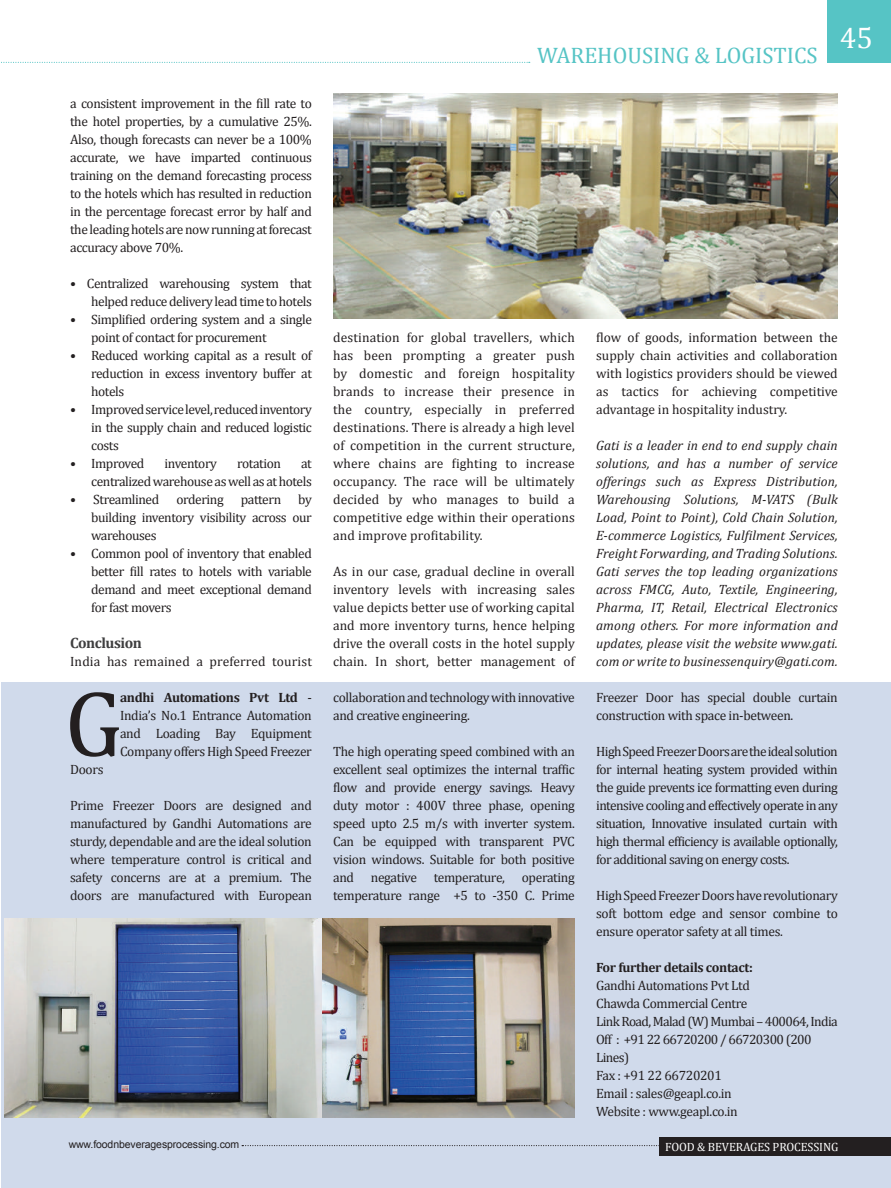
<style>
.page{position:relative;width:891px;height:1188px;background:#fff}
.page>*{position:absolute;margin:0;border:0;box-sizing:border-box;transform-origin:0 0}
.t1{font:94.5px "Cambria";color:#231f20}
.t2{font:30px "Cambria";color:#fff}
.t3{font:22.5px "Cambria";color:#56c4c5}
.t4{font:700 15px "Cambria";letter-spacing:-.03em;color:#3e3e3f}
.t5{font:13.5px/18px "Cambria";letter-spacing:-.03em;color:#231f20;text-align:justify}
.t6{font:italic 13.5px/18px "Cambria";letter-spacing:.005em;color:#231f20;text-align:justify}
.t7{font:13.5px "Cambria";letter-spacing:.01em;color:#231f20}
.t8{font:700 13.5px "Cambria";letter-spacing:-.025em;color:#231f20}
.t9{font:12px "Cambria";letter-spacing:-.01em;color:#fff}
.t10{font:10.5px "Arial";letter-spacing:-.01em;color:#231f20}
.s1{font-weight:700}
</style>
<div class="page">
<svg style="left:1px;top:62px;width:529px;height:1px"></svg>
<div style="left:1px;top:682px;width:890px;height:506px;background:#d0daeb"></div>
<img style="left:4px;top:918px;width:571px;height:200px">
<div style="left:827px;top:0;width:64px;height:63px;background:#56c4c5"></div>
<img style="left:333px;top:93px;width:505px;height:226px">
<svg style="left:242px;top:1145px;width:417px;height:1px"></svg>
<div style="left:659px;top:1137px;width:232px;height:19px;background:#231f20"></div>
<p class="t5" style="left:70px;top:94px;width:243px">a consistent improvement in the fill rate to the hotel properties, by a cumulative 25%.<br>Also, though forecasts can never be a 100% accurate, we have imparted continuous training on the demand forecasting process to the hotels which has resulted in reduction in the percentage forecast error by half and the leading hotels are now running at forecast accuracy above 70%.</p>
<p class="t5" style="left:70px;top:274px;width:243px;text-align:right">• Centralized warehousing system that helped reduce delivery lead time to hotels</p>
<p class="t5" style="left:91px;top:310px;width:222px;text-indent:-21px">• Simplified ordering system and a single point of contact for procurement</p>
<p class="t5" style="left:91px;top:346px;width:222px;text-indent:-21px">• Reduced working capital as a result of reduction in excess inventory buffer at hotels</p>
<p class="t5" style="left:91px;top:400px;width:222px;text-indent:-21px">• Improved service level, reduced inventory in the supply chain and reduced logistic costs</p>
<p class="t5" style="left:70px;top:454px;width:76px">• Improved</p>
<p class="t5" style="left:165px;top:454px;width:54px">inventory</p>
<p class="t5" style="left:237px;top:454px;width:45px">rotation</p>
<p class="t5" style="left:91px;top:454px;width:222px;text-align:right">at<br>centralized warehouse as well as at hotels</p>
<p class="t5" style="left:70px;top:490px;width:91px">• Streamlined</p>
<p class="t5" style="left:176px;top:490px;width:49px">ordering</p>
<p class="t5" style="left:241px;top:490px;width:42px">pattern</p>
<p class="t5" style="left:91px;top:490px;width:222px;text-indent:207px">by building inventory visibility across our warehouses</p>
<p class="t5" style="left:91px;top:544px;width:222px;text-indent:-21px">• Common pool of inventory that enabled better fill rates to hotels with variable demand and meet exceptional demand for fast movers</p>
<p class="t4" style="left:70px;top:634px;width:73px">Conclusion</p>
<p class="t7" style="left:70px;top:653px;width:243px">India has remained a preferred tourist</p>
<h1 class="t1" style="left:65px;top:668px;width:59px">G</h1>
<p class="t5" style="left:120px;top:688px;width:193px"><span class="s1">andhi Automations Pvt Ltd</span> - India’s No.1 Entrance Automation and Loading Bay Equipment Company offers High Speed Freezer</p>
<p class="t5" style="left:70px;top:760px;width:35px">Doors</p>
<p class="t5" style="left:70px;top:796px;width:243px">Prime Freezer Doors are designed and manufactured by Gandhi Automations are sturdy, dependable and are the ideal solution where temperature control is critical and safety concerns are at a premium. The doors are manufactured with European</p>
<h3 class="t3" style="left:537px;top:42px;width:282px">WAREHOUSING &amp; LOGISTICS</h3>
<h2 class="t2" style="left:840px;top:20px;width:35px">45</h2>
<p class="t5" style="left:333px;top:328px;width:243px">destination for global travellers, which has been prompting a greater push by domestic and foreign hospitality brands to increase their presence in the country, especially in preferred destinations. There is already a high level of competition in the current structure, where chains are fighting to increase occupancy. The race will be ultimately decided by who manages to build a competitive edge within their operations and improve profitability.</p>
<p class="t5" style="left:333px;top:562px;width:243px">As in our case, gradual decline in overall inventory levels with increasing sales value depicts better use of working capital and more inventory turns, hence helping drive the overall costs in the hotel supply chain. In short, better management of</p>
<p class="t5" style="left:333px;top:688px;width:243px">collaboration and technology with innovative and creative engineering.</p>
<p class="t5" style="left:333px;top:742px;width:243px">The high operating speed combined with an excellent seal optimizes the internal traffic flow and provide energy savings. Heavy duty motor : 400V three phase, opening speed upto 2.5 m/s with inverter system.<br>Can be equipped with transparent PVC vision windows. Suitable for both positive and negative temperature, operating temperature range +5 to -350 C. Prime</p>
<p class="t5" style="left:596px;top:328px;width:243px">flow of goods, information between the supply chain activities and collaboration with logistics providers should be viewed as tactics for achieving competitive advantage in hospitality industry.</p>
<p class="t6" style="left:596px;top:436px;width:243px">Gati is a leader in end to end supply chain solutions, and has a number of service offerings such as Express Distribution, Warehousing Solutions, M-VATS (Bulk Load, Point to Point), Cold Chain Solution, E-commerce Logistics, Fulfilment Services, Freight Forwarding, and Trading Solutions.<br>Gati serves the top leading organizations across FMCG, Auto, Textile, Engineering, Pharma, IT, Retail, Electrical Electronics among others. For more information and updates, please visit the website www.gati. com or write to businessenquiry@gati.com.</p>
<p class="t5" style="left:596px;top:688px;width:243px">Freezer Door has special double curtain construction with space in-between.</p>
<p class="t5" style="left:596px;top:742px;width:243px">High Speed Freezer Doors are the ideal solution for internal heating system provided within the guide prevents ice formatting even during intensive cooling and effectively operate in any situation, Innovative insulated curtain with high thermal efficiency is available optionally, for additional saving on energy costs.</p>
<p class="t5" style="left:596px;top:886px;width:243px">High Speed Freezer Doors have revolutionary soft bottom edge and sensor combine to ensure operator safety at all times.</p>
<p class="t8" style="left:596px;top:959px;width:158px">For further details contact:</p>
<p class="t5" style="left:596px;top:976px;width:243px;text-align:left">Gandhi Automations Pvt Ltd<br>Chawda Commercial Centre<br>Link Road, Malad (W) Mumbai – 400064, India<br>Off : +91 22 66720200 / 66720300 (200<br>Lines)<br>Fax : +91 22 66720201<br>Email : sales@geapl.co.in<br>Website : www.geapl.co.in</p>
<p class="t10" style="left:69px;top:1137px;width:172px">www.foodnbeveragesprocessing.com</p>
<p class="t9" style="left:665px;top:1140px;width:72px">Foo d &amp; Beverages</p>
<p class="t9" style="left:773px;top:1140px;width:15px">Processing</p>
</div>
